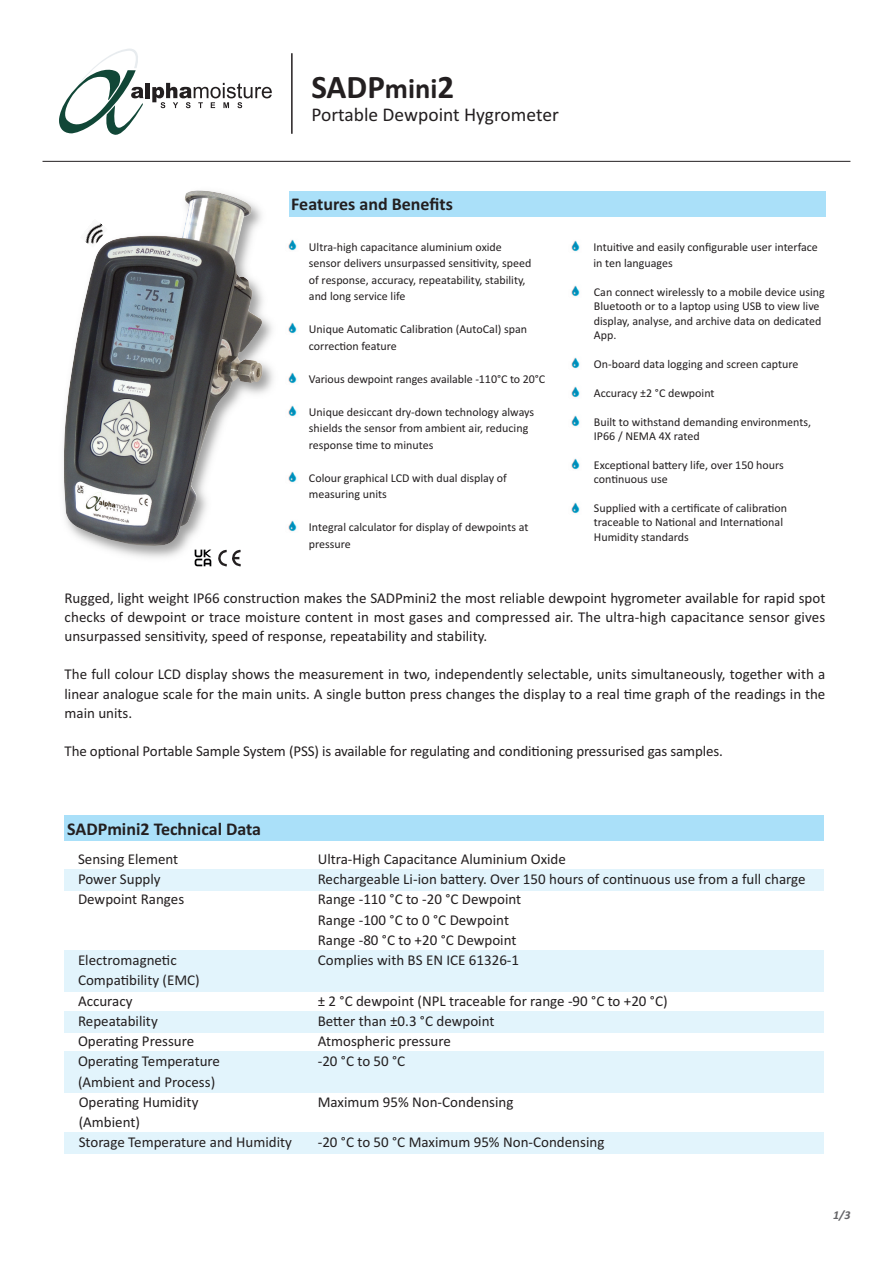
<style>
.page{position:relative;width:893px;height:1263px;background:#fff}
.page>*{position:absolute;margin:0;border:0;box-sizing:border-box;transform-origin:0 0}
.t1{font:700 33px "Calibri";color:#231f20}
.t2{font:19.5px "Calibri";color:#231f20}
.t3{font:700 18px "Calibri";color:#231f20}
.t4{font:15px/20.2px "Calibri";color:#231f20}
.t5{font:12px/16.5px "Calibri";color:#231f20}
.t6{font:italic 700 12px "Calibri";color:#636366}
.s1{font-size:28.5px}
</style>
<div class="page">
<div style="left:64px;top:1132px;width:760px;height:21px;background:#e2f4fc"></div>
<div style="left:64px;top:1051px;width:760px;height:42px;background:#e2f4fc"></div>
<div style="left:64px;top:1011px;width:760px;height:21px;background:#e2f4fc"></div>
<div style="left:64px;top:950px;width:760px;height:41px;background:#e2f4fc"></div>
<div style="left:64px;top:869px;width:760px;height:22px;background:#e2f4fc"></div>
<img style="left:63px;top:316px;width:210px;height:251px">
<img style="left:64px;top:190px;width:199px;height:356px">
<hr style="left:146px;top:83px;width:4px;height:15px;background:#231f20">
<svg style="left:152px;top:83px;width:120px;height:25px"></svg>
<svg style="left:59px;top:49px;width:85px;height:86px"></svg>
<svg style="left:218px;top:550px;width:23px;height:16px"></svg>
<svg style="left:195px;top:550px;width:16px;height:16px"></svg>
<hr style="left:291px;top:53px;width:2px;height:81px;background:#231f20">
<div style="left:289px;top:191px;width:536px;height:26px;background:#aae0f9"></div>
<div style="left:65px;top:815px;width:759px;height:26px;background:#aae0f9"></div>
<hr style="left:43px;top:161px;width:807px;height:1px;background:#231f20">
<img style="left:288px;top:239px;width:9px;height:12px">
<img style="left:571px;top:240px;width:9px;height:12px">
<img style="left:571px;top:285px;width:9px;height:12px">
<img style="left:571px;top:357px;width:9px;height:12px">
<img style="left:571px;top:386px;width:9px;height:12px">
<img style="left:571px;top:415px;width:9px;height:12px">
<img style="left:571px;top:458px;width:9px;height:12px">
<img style="left:571px;top:502px;width:9px;height:12px">
<img style="left:288px;top:322px;width:9px;height:12px">
<img style="left:288px;top:372px;width:9px;height:12px">
<img style="left:288px;top:405px;width:9px;height:12px">
<img style="left:288px;top:471px;width:9px;height:12px">
<img style="left:288px;top:520px;width:9px;height:12px">
<img style="left:80px;top:219px;width:29px;height:29px">
<h1 class="t1" style="left:311px;top:67px;width:144px">SADP<span class="s1">mini</span>2</h1>
<h2 class="t2" style="left:311px;top:103px;width:249px">Portable Dewpoint Hygrometer</h2>
<p class="t3" style="left:291px;top:194px;width:163px">Features and Benefits</p>
<p class="t5" style="left:309px;top:238px;width:224px">Ultra-high capacitance aluminium oxide sensor delivers unsurpassed sensitivity, speed of response, accuracy, repeatability, stability, and long service life</p>
<p class="t5" style="left:309px;top:321px;width:220px">Unique Automatic Calibration (AutoCal) span correction feature</p>
<p class="t5" style="left:309px;top:370px;width:238px">Various dewpoint ranges available -110°C to 20°C</p>
<p class="t5" style="left:309px;top:403px;width:227px">Unique desiccant dry-down technology always shields the sensor from ambient air, reducing response time to minutes</p>
<p class="t5" style="left:309px;top:469px;width:199px">Colour graphical LCD with dual display of measuring units</p>
<p class="t5" style="left:309px;top:519px;width:221px">Integral calculator for display of dewpoints at pressure</p>
<p class="t5" style="left:593px;top:238px;width:226px">Intuitive and easily configurable user interface in ten languages</p>
<p class="t5" style="left:594px;top:285px;width:232px;line-height:14.4px">Can connect wirelessly to a mobile device using Bluetooth or to a laptop using USB to view live display, analyse, and archive data on dedicated App.</p>
<p class="t5" style="left:594px;top:356px;width:206px">On-board data logging and screen capture</p>
<p class="t5" style="left:594px;top:384px;width:122px">Accuracy ±2 °C dewpoint</p>
<p class="t5" style="left:594px;top:414px;width:219px;line-height:14.4px">Built to withstand demanding environments,<br>IP66 / NEMA 4X rated</p>
<p class="t5" style="left:594px;top:457px;width:191px;line-height:14.4px">Exceptional battery life, over 150 hours continuous use</p>
<p class="t5" style="left:594px;top:501px;width:195px;line-height:14.4px">Supplied with a certificate of calibration traceable to National and International<br>Humidity standards</p>
<p class="t4" style="left:65px;top:588px;width:762px;line-height:19px;text-align:justify">Rugged, light weight IP66 construction makes the SADPmini2 the most reliable dewpoint hygrometer available for rapid spot checks of dewpoint or trace moisture content in most gases and compressed air. The ultra-high capacitance sensor gives unsurpassed sensitivity, speed of response, repeatability and stability.</p>
<p class="t4" style="left:65px;top:665px;width:762px;line-height:19px;text-align:justify">The full colour LCD display shows the measurement in two, independently selectable, units simultaneously, together with a linear analogue scale for the main units. A single button press changes the display to a real time graph of the readings in the main units.</p>
<p class="t4" style="left:65px;top:740px;width:660px">The optional Portable Sample System (PSS) is available for regulating and conditioning pressurised gas samples.</p>
<p class="t3" style="left:67px;top:818px;width:195px">SADPmini2 Technical Data</p>
<p class="t4" style="left:78px;top:848px;width:102px">Sensing Element</p>
<p class="t4" style="left:318px;top:848px;width:250px">Ultra-High Capacitance Aluminium Oxide</p>
<p class="t4" style="left:78px;top:869px;width:84px">Power Supply</p>
<p class="t4" style="left:318px;top:869px;width:489px">Rechargeable Li-ion battery. Over 150 hours of continuous use from a full charge</p>
<p class="t4" style="left:78px;top:889px;width:108px">Dewpoint Ranges</p>
<p class="t4" style="left:318px;top:889px;width:205px">Range -110 °C to -20 °C Dewpoint<br>Range -100 °C to 0 °C Dewpoint<br>Range -80 °C to +20 °C Dewpoint</p>
<p class="t4" style="left:78px;top:950px;width:100px">Electromagnetic</p>
<p class="t4" style="left:318px;top:950px;width:203px">Complies with BS EN ICE 61326-1</p>
<p class="t4" style="left:78px;top:970px;width:123px">Compatibility (EMC)<br>Accuracy</p>
<p class="t4" style="left:318px;top:990px;width:351px">± 2 °C dewpoint (NPL traceable for range -90 °C to +20 °C)</p>
<p class="t4" style="left:78px;top:1010px;width:81px">Repeatability</p>
<p class="t4" style="left:318px;top:1010px;width:178px">Better than ±0.3 °C dewpoint</p>
<p class="t4" style="left:78px;top:1031px;width:118px">Operating Pressure</p>
<p class="t4" style="left:318px;top:1031px;width:135px">Atmospheric pressure</p>
<p class="t4" style="left:78px;top:1051px;width:144px">Operating Temperature</p>
<p class="t4" style="left:318px;top:1051px;width:89px">-20 °C to 50 °C</p>
<p class="t4" style="left:78px;top:1071px;width:139px">(Ambient and Process)<br>Operating Humidity</p>
<p class="t4" style="left:318px;top:1091px;width:197px">Maximum 95% Non-Condensing</p>
<p class="t4" style="left:79px;top:1112px;width:215px">(Ambient)<br>Storage Temperature and Humidity</p>
<p class="t4" style="left:318px;top:1132px;width:288px">-20 °C to 50 °C Maximum 95% Non-Condensing</p>
<p class="t6" style="left:833px;top:1208px;width:19px">1/3</p>
</div>
